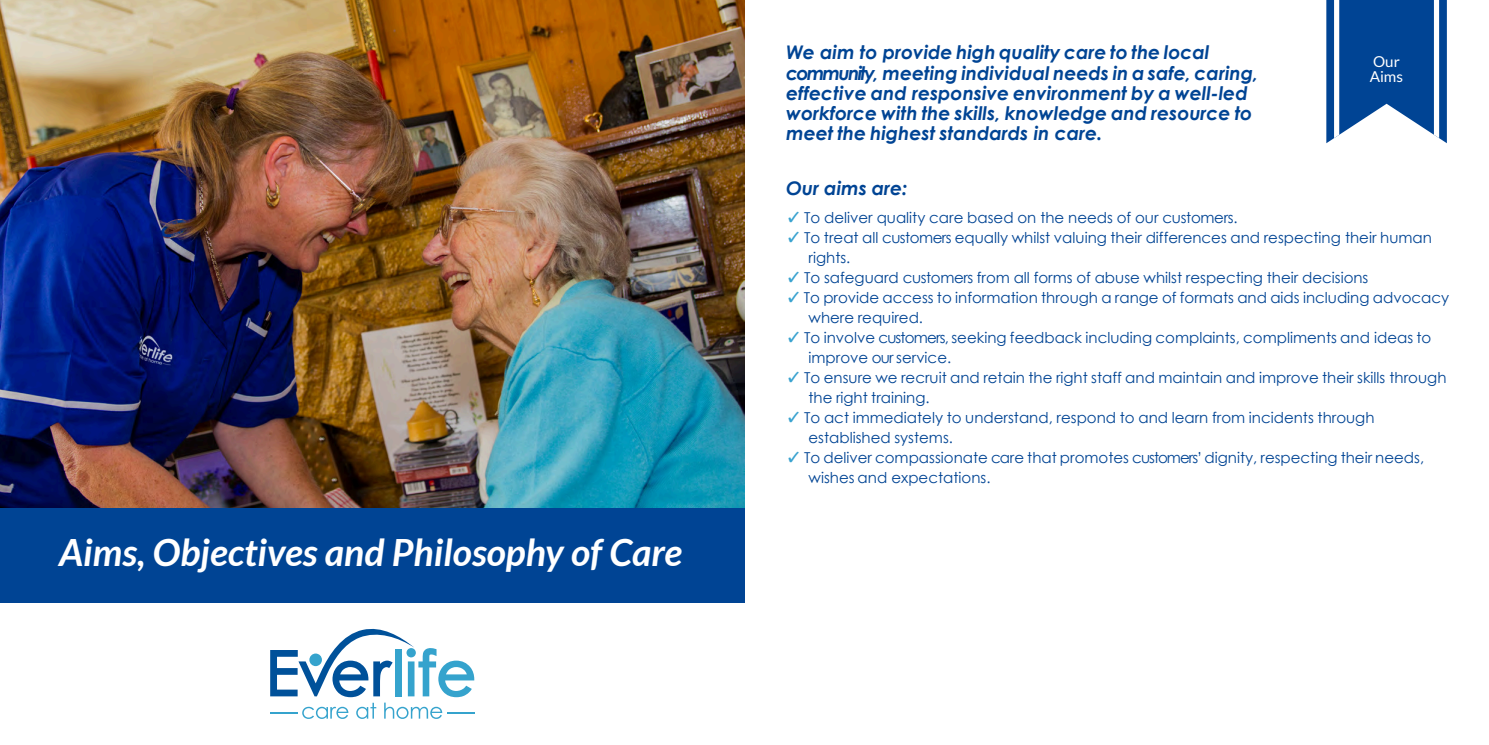
<style>
.page{position:relative;width:1489px;height:745px;background:#fff}
.page>*{position:absolute;margin:0;border:0;box-sizing:border-box;transform-origin:0 0}
.t1{font:italic 700 37.5px "Lato";color:#fff}
.t2{font:italic 700 18.75px "Century Gothic";color:#004494}
.t3{font:15px "Century Gothic";color:#004494}
.t4{font:15px "Lato";color:#fff}
.s1{color:#3aa3d0}
</style>
<div class="page">
<img style="left:0;top:0;width:744px;height:508px">
<svg style="left:1326px;top:0;width:120px;height:143px"></svg>
<div style="left:0;top:508px;width:744px;height:94px;background:#004494"></div>
<svg style="left:270px;top:702px;width:204px;height:16px"></svg>
<svg style="left:270px;top:628px;width:204px;height:68px"></svg>
<p class="t1" style="left:59px;top:535px;width:624px">Aims, Objectives and Philosophy of Care</p>
<p class="t2" style="left:786px;top:45px;width:424px">We aim to provide high quality care to the local</p>
<p class="t2" style="left:786px;top:65px;width:474px">community, meeting individual needs in a safe, caring,</p>
<p class="t2" style="left:786px;top:85px;width:463px">effective and responsive environment by a well-led</p>
<p class="t2" style="left:786px;top:105px;width:468px">workforce with the skills, knowledge and resource to</p>
<p class="t2" style="left:786px;top:125px;width:318px">meet the highest standards in care.</p>
<p class="t4" style="left:1372px;top:55px;width:28px">Our</p>
<p class="t4" style="left:1369px;top:70px;width:35px">Aims</p>
<p class="t2" style="left:786px;top:181px;width:123px">Our aims are:</p>
<p class="t3" style="left:786px;top:211px;width:453px"><span class="s1">❺</span> To deliver quality care based on the needs of our customers.</p>
<p class="t3" style="left:786px;top:231px;width:647px"><span class="s1">❺</span> To treat all customers equally whilst valuing their differences and respecting their human</p>
<p class="t3" style="left:808px;top:251px;width:43px">rights.</p>
<p class="t3" style="left:786px;top:271px;width:584px"><span class="s1">❺</span> To safeguard customers from all forms of abuse whilst respecting their decisions</p>
<p class="t3" style="left:786px;top:291px;width:664px"><span class="s1">❺</span> To provide access to information through a range of formats and aids including advocacy</p>
<p class="t3" style="left:808px;top:311px;width:116px">where required.</p>
<p class="t3" style="left:786px;top:331px;width:647px"><span class="s1">❺</span> To involve customers, seeking feedback including complaints, compliments and ideas to</p>
<p class="t3" style="left:808px;top:351px;width:144px">improve our service.</p>
<p class="t3" style="left:786px;top:371px;width:662px"><span class="s1">❺</span> To ensure we recruit and retain the right staff and maintain and improve their skills through</p>
<p class="t3" style="left:808px;top:391px;width:123px">the right training.</p>
<p class="t3" style="left:786px;top:411px;width:590px"><span class="s1">❺</span> To act immediately to understand, respond to and learn from incidents through</p>
<p class="t3" style="left:808px;top:431px;width:146px">established systems.</p>
<p class="t3" style="left:786px;top:451px;width:639px"><span class="s1">❺</span> To deliver compassionate care that promotes customers’ dignity, respecting their needs,</p>
<p class="t3" style="left:808px;top:471px;width:183px">wishes and expectations.</p>
</div>
